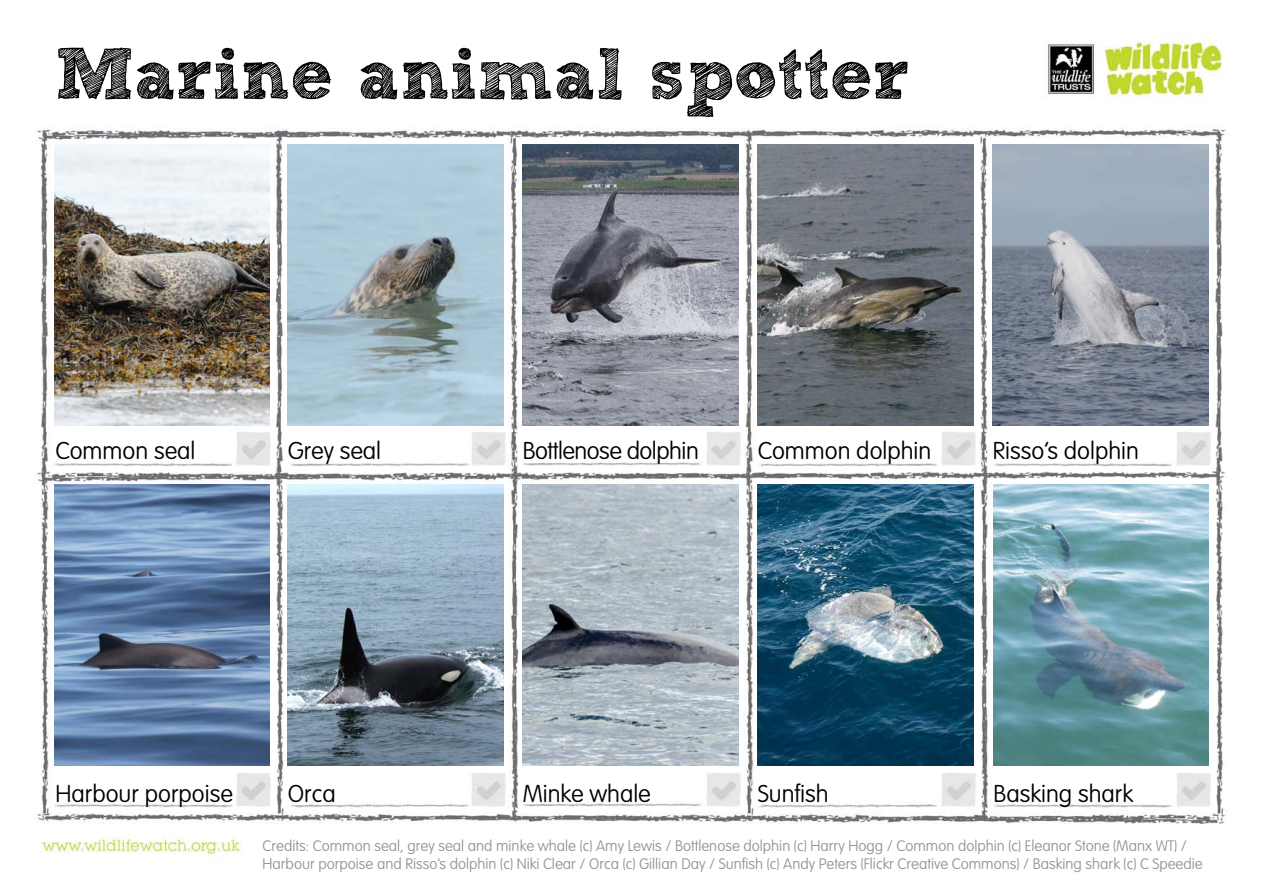
<style>
.page{position:relative;width:1263px;height:893px;background:#fff}
.page>*{position:absolute;margin:0;border:0;box-sizing:border-box;transform-origin:0 0}
.t1{font:72px "Sketch Rockwell";color:#000}
.t2{font:100 24px "VAG Rounded Std";color:#000}
.t3{font:100 24px "VAG Rounded Std";letter-spacing:-.02em;color:#000}
.t4{font:100 15px/18px "VAG Rounded Std";color:#939598}
</style>
<div class="page">
<img style="left:36px;top:35px;width:1192px;height:826px">
<img style="left:54px;top:145px;width:215px;height:280px">
<img style="left:288px;top:145px;width:215px;height:280px">
<img style="left:523px;top:145px;width:215px;height:280px">
<img style="left:758px;top:145px;width:215px;height:280px">
<img style="left:993px;top:145px;width:215px;height:280px">
<img style="left:54px;top:485px;width:215px;height:280px">
<img style="left:288px;top:485px;width:215px;height:280px">
<img style="left:523px;top:485px;width:215px;height:280px">
<img style="left:758px;top:485px;width:215px;height:280px">
<img style="left:994px;top:485px;width:215px;height:280px">
<h1 class="t1" style="left:55px;top:34px;width:857px">Marine animal spotter</h1>
<h2 class="t2" style="left:56px;top:437px;width:141px">Common seal</h2>
<h2 class="t2" style="left:288px;top:437px;width:95px">Grey seal</h2>
<h2 class="t3" style="left:523px;top:437px;width:178px">Bottlenose dolphin</h2>
<h2 class="t2" style="left:758px;top:437px;width:175px">Common dolphin</h2>
<h2 class="t2" style="left:993px;top:437px;width:148px">Risso’s dolphin</h2>
<h2 class="t2" style="left:55px;top:780px;width:179px">Harbour porpoise</h2>
<h2 class="t2" style="left:288px;top:780px;width:49px">Orca</h2>
<h2 class="t2" style="left:523px;top:780px;width:129px">Minke whale</h2>
<h2 class="t2" style="left:758px;top:780px;width:72px">Sunfish</h2>
<h2 class="t2" style="left:994px;top:780px;width:141px">Basking shark</h2>
<p class="t4" style="left:263px;top:837px;width:941px">Credits: Common seal, grey seal and minke whale (c) Amy Lewis / Bottlenose dolphin (c) Harry Hogg / Common dolphin (c) Eleanor Stone (Manx WT) /<br>Harbour porpoise and Risso’s dolphin (c) Niki Clear / Orca (c) Gillian Day / Sunfish (c) Andy Peters (Flickr Creative Commons) / Basking shark (c) C Speedie</p>
</div>
